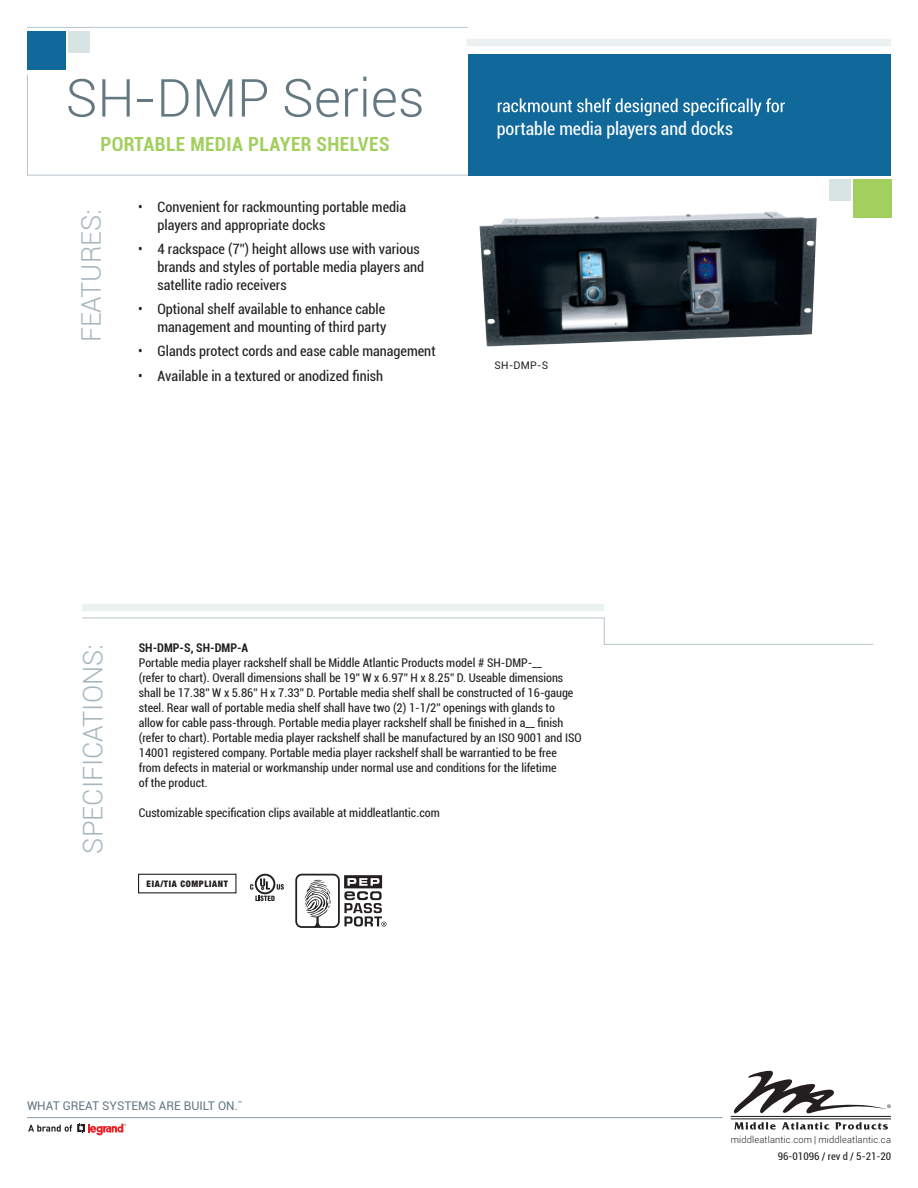
<style>
.page{position:relative;width:918px;height:1188px;background:#fff}
.page>*{position:absolute;margin:0;border:0;box-sizing:border-box;transform-origin:0 0}
.t1{font:300 52.5px "Roboto";color:#647882}
.t2{font:300 27px "Roboto";color:#a7b6be}
.t3{font:700 condensed 19.5px "Roboto";letter-spacing:.02em;color:#a3cf5e}
.t4{font:condensed 18px "Roboto";color:#fff}
.t5{font:condensed 14.25px/18px "Roboto";color:#231f20}
.t6{font:condensed 12px/15px "Roboto";color:#231f20}
.t7{font:12px "Roboto";color:#647882}
.t8{font:700 condensed 12px "Roboto";color:#231f20}
.t9{font:condensed 10.5px "Roboto";color:#231f20}
.t10{font:10.5px "Roboto";color:#231f20}
.t11{font:300 9.3px "Roboto";letter-spacing:.015em;color:#231f20}
.t12{font:900 condensed 9px "Helvetica Neue";letter-spacing:.07em;color:#231f20}
</style>
<div class="page">
<div style="left:468px;top:54px;width:423px;height:121px;background:#10689b"></div>
<svg style="left:498px;top:98px;width:287px;height:18px"></svg>
<svg style="left:27px;top:74px;width:442px;height:102px"></svg>
<svg style="left:82px;top:617px;width:791px;height:28px"></svg>
<div style="left:27px;top:32px;width:39px;height:38px;background:#10689b"></div>
<div style="left:854px;top:179px;width:38px;height:38px;background:#a3cf5e"></div>
<div style="left:69px;top:32px;width:21px;height:21px;background:#d8e4e3"></div>
<div style="left:829px;top:179px;width:21px;height:21px;background:#d8e4e3"></div>
<div style="left:82px;top:604px;width:522px;height:7px;background:#ebf1f1"></div>
<div style="left:467px;top:39px;width:424px;height:7px;background:#ebf1f1"></div>
<svg style="left:734px;top:1071px;width:157px;height:43px"></svg>
<hr style="left:731px;top:1116px;width:160px;height:1px;background:#231f20">
<hr style="left:731px;top:1118px;width:160px;height:1px;background:#231f20">
<svg style="left:734px;top:1122px;width:42px;height:8px"></svg>
<svg style="left:782px;top:1122px;width:47px;height:8px"></svg>
<svg style="left:835px;top:1122px;width:53px;height:8px"></svg>
<svg style="left:28px;top:1123px;width:98px;height:13px"></svg>
<hr style="left:27px;top:1117px;width:696px;height:1px;background:#8a9ca6">
<hr style="left:27px;top:27px;width:441px;height:1px;background:#b8c4cb">
<div style="left:138px;top:874px;width:98px;height:19px;border:1px solid #231f20"></div>
<svg style="left:255px;top:896px;width:20px;height:5px"></svg>
<svg style="left:277px;top:884px;width:7px;height:6px"></svg>
<svg style="left:255px;top:874px;width:20px;height:20px"></svg>
<div style="left:257px;top:876px;width:16px;height:16px;background:#fff;border-radius:50%"></div>
<svg style="left:260px;top:878px;width:10px;height:12px"></svg>
<svg style="left:250px;top:884px;width:3px;height:6px"></svg>
<svg style="left:295px;top:874px;width:92px;height:54px"></svg>
<img style="left:479px;top:211px;width:338px;height:135px">
<h1 class="t1" style="left:66px;top:62px;width:360px">SH-DMP Series</h1>
<h3 class="t3" style="left:101px;top:131px;width:291px">PORTABLE MEDIA PLAYER SHELVES</h3>
<h2 class="t2" style="left:73px;top:342px;width:135px;rotate:-90deg">FEATURES:</h2>
<p class="t5" style="left:158px;top:198px;width:250px;text-indent:-20px">• Convenient for rackmounting portable media players and appropriate docks</p>
<p class="t5" style="left:158px;top:240px;width:268px;text-indent:-19px">• 4 rackspace (7”) height allows use with various brands and styles of portable media players and satellite radio receivers</p>
<p class="t5" style="left:138px;top:300px;width:250px;text-align:right">• Optional shelf available to enhance cable management and mounting of third party</p>
<p class="t5" style="left:138px;top:342px;width:299px">• Glands protect cords and ease cable management</p>
<p class="t5" style="left:138px;top:367px;width:247px">• Available in a textured or anodized finish</p>
<h3 class="t4" style="left:497px;top:116px;width:238px">portable media players and docks</h3>
<p class="t10" style="left:495px;top:358px;width:55px">SH-DMP-S</p>
<h2 class="t2" style="left:74px;top:854px;width:211px;rotate:-90deg">SPECIFICATIONS:</h2>
<p class="t8" style="left:139px;top:639px;width:111px">SH-DMP-S, SH-DMP-A</p>
<p class="t6" style="left:139px;top:655px;width:444px">Portable media player rackshelf shall be Middle Atlantic Products model # SH-DMP-__<br>(refer to chart). Overall dimensions shall be 19” W x 6.97” H x 8.25” D. Useable dimensions shall be 17.38” W x 5.86” H x 7.33” D. Portable media shelf shall be constructed of 16-gauge steel. Rear wall of portable media shelf shall have two (2) 1-1/2” openings with glands to allow for cable pass-through. Portable media player rackshelf shall be finished in a__ finish (refer to chart). Portable media player rackshelf shall be manufactured by an ISO 9001 and ISO 14001 registered company. Portable media player rackshelf shall be warrantied to be free from defects in material or workmanship under normal use and conditions for the lifetime<br>of the product.</p>
<p class="t6" style="left:139px;top:805px;width:302px">Customizable specification clips available at middleatlantic.com</p>
<p class="t12" style="left:147px;top:878px;width:83px">EIA/TIA COMPLIANT</p>
<p class="t7" style="left:27px;top:1098px;width:217px">WHAT GREAT SYSTEMS ARE BUILT ON.<sup>™</sup></p>
<p class="t11" style="left:731px;top:1133px;width:162px">middleatlantic.com | middleatlantic.ca</p>
<p class="t9" style="left:778px;top:1149px;width:115px">96-01096 / rev d / 5-21-20</p>
</div>
